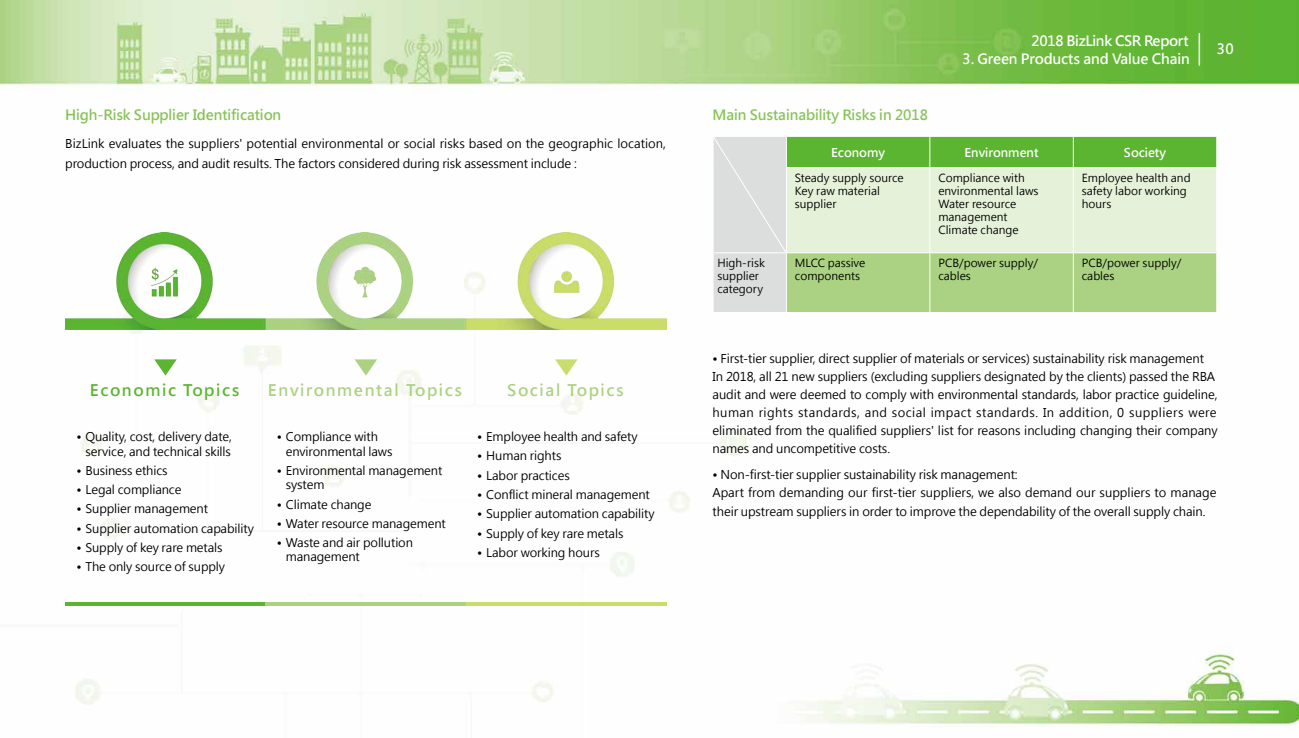
<style>
.page{position:relative;width:1299px;height:738px;background:#fff}
.page>*{position:absolute;margin:0;border:0;box-sizing:border-box;transform-origin:0 0}
.t1{font:700 15.8px "Microsoft Jheng Hei";letter-spacing:.1em;color:#abd282}
.t2{font:700 15.8px "Microsoft Jheng Hei";letter-spacing:.1em;color:#5cb531}
.t3{font:700 14px "Microsoft Jheng Hei";letter-spacing:-.01em;color:#87c357}
.t4{font:700 14px "Microsoft Jheng Hei";letter-spacing:-.01em;color:#fff}
.t5{font:12px/18px "Microsoft Jheng Hei";letter-spacing:-.01em;color:#000}
.t6{font:700 12px "Microsoft Jheng Hei";color:#fff}
.t7{font:11.8px/14.3px "Microsoft Jheng Hei";letter-spacing:-.01em;color:#000}
.t8{font:11px/13px "Microsoft Jheng Hei";color:#000}
</style>
<div class="page">
<img style="left:0;top:0;width:1298px;height:727px">
<svg style="left:154px;top:359px;width:23px;height:16px"></svg>
<svg style="left:354px;top:359px;width:23px;height:16px"></svg>
<svg style="left:555px;top:359px;width:22px;height:16px"></svg>
<hr style="left:65px;top:601px;width:201px;height:3px;background:#5cb531">
<hr style="left:266px;top:601px;width:200px;height:3px;background:#abd282">
<hr style="left:466px;top:601px;width:200px;height:3px;background:#c9dd6b">
<img style="left:65px;top:233px;width:601px;height:96px">
<hr style="left:712px;top:136px;width:74px;height:1px;background:#fff">
<hr style="left:712px;top:137px;width:1px;height:30px;background:#fff">
<hr style="left:712px;top:167px;width:1px;height:85px;background:#fff">
<hr style="left:1073px;top:136px;width:144px;height:1px;background:#fff">
<hr style="left:1216px;top:137px;width:1px;height:30px;background:#fff">
<hr style="left:1073px;top:167px;width:144px;height:1px;background:#fff">
<hr style="left:1216px;top:168px;width:1px;height:84px;background:#fff">
<hr style="left:712px;top:252px;width:74px;height:1px;background:#fff">
<hr style="left:712px;top:253px;width:1px;height:59px;background:#fff">
<hr style="left:1073px;top:252px;width:144px;height:1px;background:#fff">
<hr style="left:1216px;top:253px;width:1px;height:59px;background:#fff">
<hr style="left:712px;top:312px;width:74px;height:1px;background:#fff">
<hr style="left:786px;top:312px;width:143px;height:1px;background:#fff">
<hr style="left:929px;top:312px;width:144px;height:1px;background:#fff">
<hr style="left:1073px;top:312px;width:144px;height:1px;background:#fff">
<svg style="left:713px;top:136px;width:503px;height:176px;background:#c0dda9"></svg>
<hr style="left:1198px;top:34px;width:1px;height:31px;background:#fff">
<p class="t3" style="left:65px;top:106px;width:217px">High-Risk Supplier Identification</p>
<p class="t5" style="left:65px;top:133px;width:602px;line-height:20px">BizLink evaluates the suppliers' potential environmental or social risks based on the geographic location, production process, and audit results. The factors considered during risk assessment include :</p>
<h1 class="t2" style="left:90px;top:379px;width:151px">Economic Topics</h1>
<h1 class="t1" style="left:268px;top:379px;width:196px">Environmental Topics</h1>
<h1 class="t1" style="left:507px;top:379px;width:118px">Social Topics</h1>
<p class="t7" style="left:76px;top:429px;width:157px;text-align:right">• Quality, cost, delivery date, service, and technical skills</p>
<p class="t7" style="left:76px;top:463px;width:93px">• Business ethics</p>
<p class="t7" style="left:76px;top:482px;width:106px">• Legal compliance</p>
<p class="t7" style="left:76px;top:501px;width:133px">• Supplier management</p>
<p class="t7" style="left:76px;top:521px;width:179px">• Supplier automation capability</p>
<p class="t7" style="left:76px;top:540px;width:148px">• Supply of key rare metals</p>
<p class="t7" style="left:76px;top:559px;width:150px">• The only source of supply</p>
<p class="t7" style="left:477px;top:429px;width:162px">• Employee health and safety</p>
<p class="t7" style="left:477px;top:448px;width:86px">• Human rights</p>
<p class="t7" style="left:477px;top:468px;width:94px">• Labor practices</p>
<p class="t7" style="left:477px;top:487px;width:174px">• Conflict mineral management</p>
<p class="t7" style="left:477px;top:506px;width:179px">• Supplier automation capability</p>
<p class="t7" style="left:477px;top:526px;width:148px">• Supply of key rare metals</p>
<p class="t7" style="left:477px;top:545px;width:124px">• Labor working hours</p>
<p class="t7" style="left:286px;top:429px;width:108px;text-indent:-9px">• Compliance with environmental laws</p>
<p class="t7" style="left:286px;top:463px;width:158px;text-indent:-9px">• Environmental management system</p>
<p class="t7" style="left:277px;top:496px;width:96px">• Climate change</p>
<p class="t7" style="left:277px;top:516px;width:170px">• Water resource management</p>
<p class="t7" style="left:286px;top:535px;width:129px;text-indent:-9px">• Waste and air pollution management</p>
<p class="t4" style="left:1031px;top:32px;width:159px">2018 BizLink CSR Report</p>
<p class="t4" style="left:962px;top:50px;width:229px">3. Green Products and Value Chain</p>
<p class="t3" style="left:712px;top:106px;width:217px">Main Sustainability Risks in 2018</p>
<p class="t6" style="left:831px;top:145px;width:55px">Economy</p>
<p class="t6" style="left:964px;top:145px;width:76px">Environment</p>
<p class="t6" style="left:1123px;top:145px;width:44px">Society</p>
<p class="t8" style="left:794px;top:171px;width:110px">Steady supply source<br>Key raw material supplier</p>
<p class="t8" style="left:938px;top:171px;width:102px">Compliance with environmental laws<br>Water resource management<br>Climate change</p>
<p class="t8" style="left:1081px;top:171px;width:110px">Employee health and safety labor working hours</p>
<p class="t8" style="left:717px;top:256px;width:49px">High-risk supplier category</p>
<p class="t8" style="left:794px;top:256px;width:72px">MLCC passive components</p>
<p class="t8" style="left:938px;top:256px;width:101px">PCB/power supply/ cables</p>
<p class="t8" style="left:1081px;top:256px;width:101px">PCB/power supply/ cables</p>
<p class="t4" style="left:1216px;top:40px;width:18px">30</p>
<p class="t5" style="left:712px;top:349px;width:506px">• First-tier supplier, direct supplier of materials or services) sustainability risk management<br>In 2018, all 21 new suppliers (excluding suppliers designated by the clients) passed the RBA audit and were deemed to comply with environmental standards, labor practice guideline, human rights standards, and social impact standards. In addition, 0 suppliers were eliminated from the qualified suppliers' list for reasons including changing their company names and uncompetitive costs.</p>
<p class="t5" style="left:712px;top:465px;width:505px">• Non-first-tier supplier sustainability risk management:<br>Apart from demanding our first-tier suppliers, we also demand our suppliers to manage their upstream suppliers in order to improve the dependability of the overall supply chain.</p>
</div>
